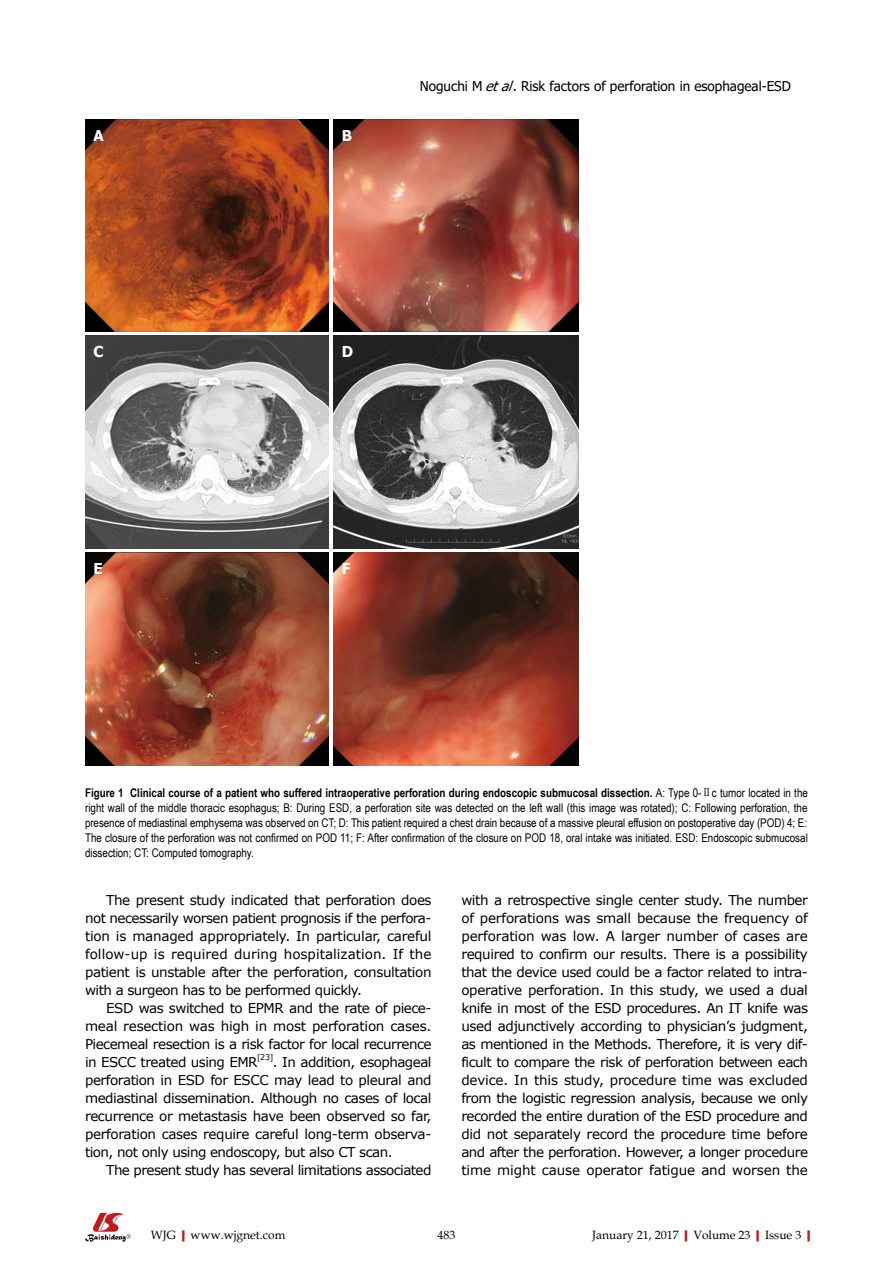
<style>
.page{position:relative;width:893px;height:1263px;background:#fff}
.page>*{position:absolute;margin:0;border:0;box-sizing:border-box;transform-origin:0 0}
.t1{font:700 15px "Tahoma";color:#fff}
.t2{font:13.5px/18px "Verdana";letter-spacing:-.035em;color:#000;text-align:justify}
.t3{font:13.5px "Verdana";letter-spacing:-.015em;color:#000}
.t4{font:13.5px "Tahoma";color:#000}
.t5{font:13.5px "Verdana";color:#000}
.t6{font:12px/15px "Arial Narrow";color:#000;text-align:justify}
.t7{font:12px "Book Antiqua";color:#000}
.t8{font:7.8px "Verdana";color:#000}
.s1{font-style:italic}
.s2{font-weight:700}
.s3{font-family:"Koz Min Pro";font-size:10.5px}
.s4{font-weight:700;color:#c01a20}
</style>
<div class="page">
<svg style="left:85px;top:1213px;width:46px;height:29px"></svg>
<img style="left:85px;top:119px;width:244px;height:213px">
<img style="left:333px;top:119px;width:246px;height:213px">
<img style="left:85px;top:336px;width:244px;height:213px">
<img style="left:333px;top:336px;width:246px;height:213px">
<img style="left:85px;top:553px;width:244px;height:212px">
<img style="left:333px;top:553px;width:246px;height:212px">
<p class="t1" style="left:94px;top:125px;width:12px">A</p>
<p class="t1" style="left:342px;top:125px;width:12px">B</p>
<p class="t4" style="left:420px;top:77px;width:373px">Noguchi M <span class="s1">etal</span>. Risk factors of perforation in esophageal-ESD</p>
<p class="t1" style="left:94px;top:341px;width:12px">C</p>
<p class="t1" style="left:342px;top:341px;width:13px">D</p>
<p class="t1" style="left:94px;top:558px;width:11px">E</p>
<p class="t1" style="left:342px;top:558px;width:10px">F</p>
<p class="t6" style="left:85px;top:784px;width:724px"><span class="s2">Figure 1 Clinical course of a patient who suffered intraoperative perforation during endoscopic submucosal dissection.</span> A: Type 0-<span class="s3">Ⅱ</span>c tumor located in the right wall of the middle thoracic esophagus; B: During ESD, a perforation site was detected on the left wall (this image was rotated); C: Following perforation, the presence of mediastinal emphysema was observed on CT; D: This patient required a chest drain because of a massive pleural effusion on postoperative day (POD) 4; E:<br>The closure of the perforation was not confirmed on POD 11; F: After confirmation of the closure on POD 18, oral intake was initiated. ESD: Endoscopic submucosal dissection; CT: Computed tomography.</p>
<p class="t2" style="left:106px;top:891px;width:327px">The present study indicated that perforation does</p>
<p class="t2" style="left:85px;top:909px;width:348px">not necessarily worsen patient prognosis if the perfora-</p>
<p class="t3" style="left:85px;top:926px;width:348px">tion is managed appropriately. In particular, careful</p>
<p class="t5" style="left:85px;top:944px;width:348px">follow-up is required during hospitalization. If the</p>
<p class="t2" style="left:85px;top:963px;width:348px">patient is unstable after the perforation, consultation</p>
<p class="t2" style="left:85px;top:981px;width:279px">with a surgeon has to be performed quickly.</p>
<p class="t2" style="left:106px;top:999px;width:327px">ESD was switched to EPMR and the rate of piece-</p>
<p class="t3" style="left:85px;top:1016px;width:348px">meal resection was high in most perforation cases.</p>
<p class="t2" style="left:85px;top:1035px;width:348px">Piecemeal resection is a risk factor for local recurrence</p>
<p class="t2" style="left:85px;top:1053px;width:174px">in ESCC treated using EMR</p>
<p class="t8" style="left:257px;top:1052px;width:18px">[23]</p>
<p class="t2" style="left:273px;top:1053px;width:160px">. In addition, esophageal</p>
<p class="t2" style="left:85px;top:1071px;width:348px">perforation in ESD for ESCC may lead to pleural and</p>
<p class="t2" style="left:85px;top:1089px;width:348px">mediastinal dissemination. Although no cases of local</p>
<p class="t2" style="left:85px;top:1107px;width:348px">recurrence or metastasis have been observed so far,</p>
<p class="t2" style="left:85px;top:1125px;width:348px">perforation cases require careful long-term observa-</p>
<p class="t2" style="left:85px;top:1143px;width:309px">tion, not only using endoscopy, but also CT scan.</p>
<p class="t2" style="left:106px;top:1161px;width:327px">The present study has several limitations associated</p>
<p class="t2" style="left:461px;top:891px;width:348px">with a retrospective single center study. The number of perforations was small because the frequency of perforation was low. A larger number of cases are required to confirm our results. There is a possibility that the device used could be a factor related to intra&shy;operative perforation. In this study, we used a dual knife in most of the ESD procedures. An IT knife was used adjunctively according to physician’s judgment, as mentioned in the Methods. Therefore, it is very dif&shy;ficult to compare the risk of perforation between each device. In this study, procedure time was excluded from the logistic regression analysis, because we only recorded the entire duration of the ESD procedure and did not separately record the procedure time before and after the perforation. However, a longer procedure time might cause operator fatigue and worsen the</p>
<p class="t7" style="left:151px;top:1226px;width:136px">WJG<span class="s4">|</span>www.wjgnet.com</p>
<p class="t7" style="left:437px;top:1226px;width:19px">483</p>
<p class="t7" style="left:592px;top:1226px;width:225px">January 21, 2017<span class="s4">|</span>Volume 23<span class="s4">|</span>Issue 3<span class="s4">|</span></p>
</div>
